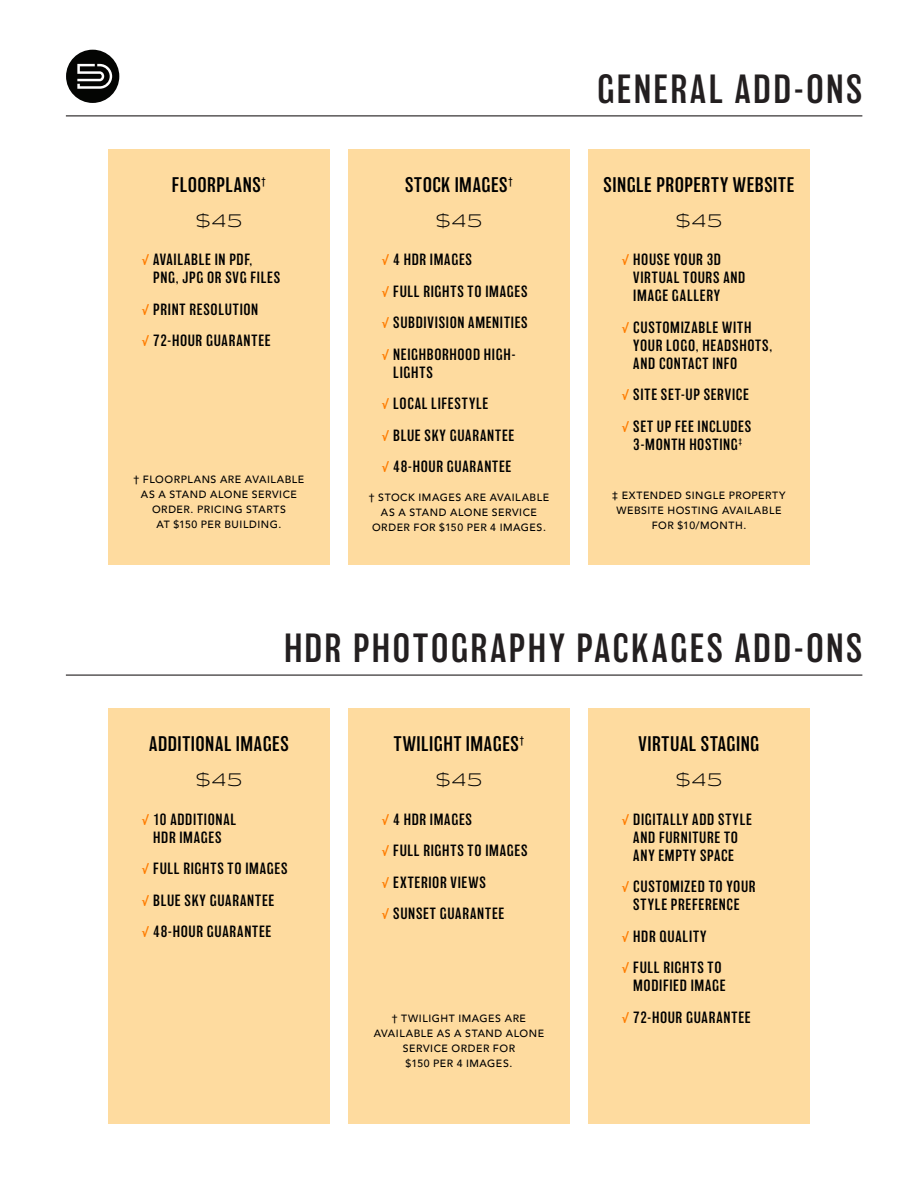
<style>
.page{position:relative;width:918px;height:1188px;background:#fff}
.page>*{position:absolute;margin:0;border:0;box-sizing:border-box;transform-origin:0 0}
.Section_Heading_1{font:300 37.5px "Balboa";letter-spacing:.065em;color:#231f20}
.Package_Add-on_Headi{font:300 19.5px "Balboa";letter-spacing:.03em;color:#000}
.Price{font:300 18px "Halogen";letter-spacing:.02em;color:#000}
.Add-on_Inclusion{font:300 15px/18px "Balboa";letter-spacing:.045em;color:#000}
.Caveats_Add-on{font:500 10.5px/15px "Avenir";letter-spacing:.05em;color:#000;text-align:center}
.s1{color:#ff7c00}
</style>
<div class="page">
<svg style="left:66px;top:50px;width:53px;height:53px"></svg>
<hr style="left:66px;top:115px;width:796px;height:1px;background:#231f20">
<hr style="left:66px;top:675px;width:796px;height:1px;background:#231f20">
<div style="left:108px;top:150px;width:222px;height:415px;background:#fedb9f"></div>
<div style="left:108px;top:709px;width:222px;height:415px;background:#fedb9f"></div>
<div style="left:348px;top:150px;width:222px;height:415px;background:#fedb9f"></div>
<div style="left:348px;top:709px;width:222px;height:415px;background:#fedb9f"></div>
<div style="left:588px;top:150px;width:222px;height:415px;background:#fedb9f"></div>
<div style="left:588px;top:709px;width:222px;height:415px;background:#fedb9f"></div>
<p class="Package_Add-on_Headi" style="left:172px;top:175px;width:96px">FLOORPLANS<sup>†</sup></p>
<p class="Price" style="left:196px;top:210px;width:48px">$45</p>
<p class="Add-on_Inclusion" style="left:153px;top:251px;width:128px;text-indent:-12px"><span class="s1">√</span> AVAILABLE IN PDF,<br>PNG, JPG OR SVG FILES</p>
<p class="Add-on_Inclusion" style="left:142px;top:301px;width:118px"><span class="s1">√</span> PRINT RESOLUTION</p>
<p class="Add-on_Inclusion" style="left:142px;top:332px;width:130px"><span class="s1">√</span> 72-HOUR GUARANTEE</p>
<p class="Caveats_Add-on" style="left:134px;top:471px;width:172px">† FLOORPLANS ARE AVAILABLE<br>AS A STAND ALONE SERVICE<br>ORDER. PRICING STARTS<br>AT $150 PER BUILDING.</p>
<p class="Package_Add-on_Headi" style="left:405px;top:175px;width:109px">STOCK IMAGES<sup>†</sup></p>
<p class="Price" style="left:436px;top:210px;width:48px">$45</p>
<p class="Add-on_Inclusion" style="left:382px;top:251px;width:92px"><span class="s1">√</span> 4 HDR IMAGES</p>
<p class="Add-on_Inclusion" style="left:382px;top:283px;width:147px"><span class="s1">√</span> FULL RIGHTS TO IMAGES</p>
<p class="Add-on_Inclusion" style="left:382px;top:314px;width:147px"><span class="s1">√</span> SUBDIVISION AMENITIES</p>
<p class="Add-on_Inclusion" style="left:393px;top:346px;width:124px;text-indent:-12px"><span class="s1">√</span> NEIGHBORHOOD HIGH-<br>LIGHTS</p>
<p class="Add-on_Inclusion" style="left:382px;top:395px;width:108px"><span class="s1">√</span> LOCAL LIFESTYLE</p>
<p class="Add-on_Inclusion" style="left:382px;top:427px;width:134px"><span class="s1">√</span> BLUE SKY GUARANTEE</p>
<p class="Add-on_Inclusion" style="left:382px;top:458px;width:131px"><span class="s1">√</span> 48-HOUR GUARANTEE</p>
<p class="Caveats_Add-on" style="left:369px;top:489px;width:182px">† STOCK IMAGES ARE AVAILABLE<br>AS A STAND ALONE SERVICE<br>ORDER FOR $150 PER 4 IMAGES.</p>
<p class="Section_Heading_1" style="left:597px;top:69px;width:267px">GENERAL ADD-ONS</p>
<p class="Package_Add-on_Headi" style="left:604px;top:175px;width:192px">SINGLE PROPERTY WEBSITE</p>
<p class="Price" style="left:676px;top:210px;width:48px">$45</p>
<p class="Add-on_Inclusion" style="left:633px;top:251px;width:114px;text-indent:-12px"><span class="s1">√</span> HOUSE YOUR 3D<br>VIRTUAL TOURS AND<br>IMAGE GALLERY</p>
<p class="Add-on_Inclusion" style="left:633px;top:319px;width:140px;text-indent:-12px"><span class="s1">√</span> CUSTOMIZABLE WITH<br>YOUR LOGO, HEADSHOTS,<br>AND CONTACT INFO</p>
<p class="Add-on_Inclusion" style="left:622px;top:386px;width:129px"><span class="s1">√</span> SITE SET-UP SERVICE</p>
<p class="Add-on_Inclusion" style="left:622px;top:418px;width:131px;text-align:center"><span class="s1">√</span> SET UP FEE INCLUDES<br>3-MONTH HOSTING<sup>‡</sup></p>
<p class="Caveats_Add-on" style="left:612px;top:487px;width:175px">‡ EXTENDED SINGLE PROPERTY<br>WEBSITE HOSTING AVAILABLE<br>FOR $10/MONTH.</p>
<p class="Section_Heading_1" style="left:284px;top:629px;width:580px">HDR PHOTOGRAPHY PACKAGES ADD-ONS</p>
<p class="Package_Add-on_Headi" style="left:149px;top:734px;width:141px">ADDITIONAL IMAGES</p>
<p class="Price" style="left:196px;top:769px;width:48px">$45</p>
<p class="Add-on_Inclusion" style="left:142px;top:810px;width:96px;text-align:center"><span class="s1">√</span> 10 ADDITIONAL<br>HDR IMAGES</p>
<p class="Add-on_Inclusion" style="left:142px;top:860px;width:147px"><span class="s1">√</span> FULL RIGHTS TO IMAGES</p>
<p class="Add-on_Inclusion" style="left:142px;top:891px;width:134px"><span class="s1">√</span> BLUE SKY GUARANTEE</p>
<p class="Add-on_Inclusion" style="left:142px;top:923px;width:131px"><span class="s1">√</span> 48-HOUR GUARANTEE</p>
<p class="Package_Add-on_Headi" style="left:394px;top:734px;width:132px">TWILIGHT IMAGES<sup>†</sup></p>
<p class="Price" style="left:436px;top:769px;width:48px">$45</p>
<p class="Add-on_Inclusion" style="left:382px;top:810px;width:92px"><span class="s1">√</span> 4 HDR IMAGES</p>
<p class="Add-on_Inclusion" style="left:382px;top:842px;width:147px"><span class="s1">√</span> FULL RIGHTS TO IMAGES</p>
<p class="Add-on_Inclusion" style="left:382px;top:873px;width:106px"><span class="s1">√</span> EXTERIOR VIEWS</p>
<p class="Add-on_Inclusion" style="left:382px;top:905px;width:124px"><span class="s1">√</span> SUNSET GUARANTEE</p>
<p class="Caveats_Add-on" style="left:374px;top:1010px;width:172px">† TWILIGHT IMAGES ARE<br>AVAILABLE AS A STAND ALONE<br>SERVICE ORDER FOR<br>$150 PER 4 IMAGES.</p>
<p class="Package_Add-on_Headi" style="left:638px;top:734px;width:123px">VIRTUAL STAGING</p>
<p class="Price" style="left:676px;top:769px;width:48px">$45</p>
<p class="Add-on_Inclusion" style="left:622px;top:810px;width:132px;text-align:center"><span class="s1">√</span> DIGITALLY ADD STYLE<br>AND FURNITURE TO<br>ANY EMPTY SPACE</p>
<p class="Add-on_Inclusion" style="left:622px;top:878px;width:135px;text-align:center"><span class="s1">√</span> CUSTOMIZED TO YOUR<br>STYLE PREFERENCE</p>
<p class="Add-on_Inclusion" style="left:622px;top:927px;width:86px"><span class="s1">√</span> HDR QUALITY</p>
<p class="Add-on_Inclusion" style="left:622px;top:959px;width:105px;text-align:right"><span class="s1">√</span> FULL RIGHTS TO<br>MODIFIED IMAGE</p>
<p class="Add-on_Inclusion" style="left:622px;top:1008px;width:130px"><span class="s1">√</span> 72-HOUR GUARANTEE</p>
</div>
